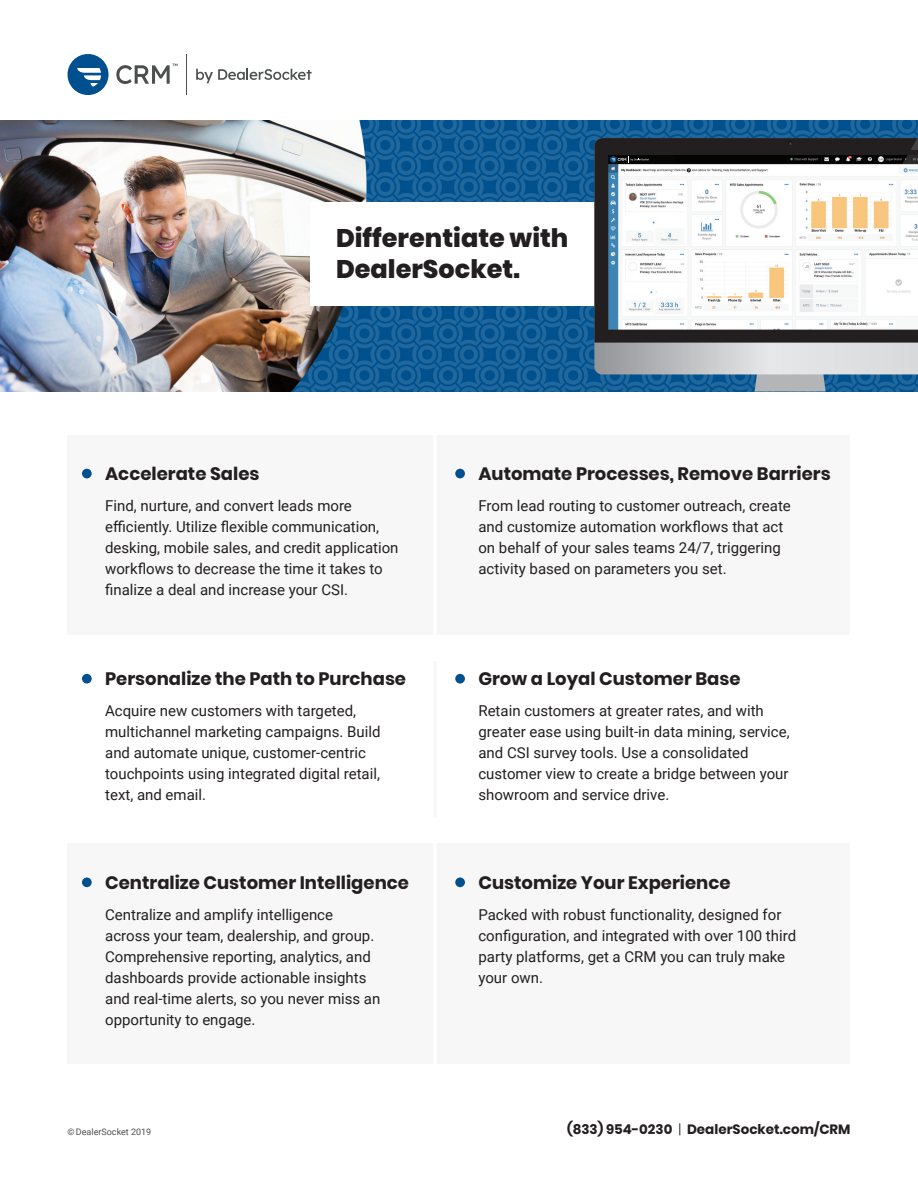
<style>
.page{position:relative;width:918px;height:1188px;background:#fff}
.page>*{position:absolute;margin:0;border:0;box-sizing:border-box;transform-origin:0 0}
.t1{font:800 25.5px/30.6px "Poppins";color:#231f20}
.t2{font:700 18px "Poppins";color:#231f20}
.t3{font:15px/21px "Roboto";color:#231f20}
.t4{font:700 13.5px "Poppins";color:#231f20}
.t5{font:9px "Roboto";color:#4d4f4f}
.s1{font-weight:300}
</style>
<div class="page">
<div style="left:68px;top:843px;width:782px;height:221px;background:#f7f7f8"></div>
<div style="left:68px;top:435px;width:782px;height:200px;background:#f7f7f8"></div>
<img style="left:0;top:120px;width:918px;height:272px">
<div style="left:311px;top:202px;width:527px;height:104px;background:#fff"></div>
<hr style="left:434px;top:420px;width:2px;height:242px;background:#fff">
<hr style="left:434px;top:828px;width:2px;height:248px;background:#fff">
<hr style="left:434px;top:661px;width:2px;height:156px;background:#f7f7f8">
<div style="left:82px;top:469px;width:10px;height:9px;background:#004f8f;border-radius:50%"></div>
<div style="left:455px;top:469px;width:10px;height:9px;background:#004f8f;border-radius:50%"></div>
<div style="left:82px;top:674px;width:10px;height:10px;background:#004f8f;border-radius:50%"></div>
<div style="left:455px;top:674px;width:10px;height:10px;background:#004f8f;border-radius:50%"></div>
<div style="left:82px;top:877px;width:10px;height:10px;background:#004f8f;border-radius:50%"></div>
<div style="left:455px;top:877px;width:10px;height:10px;background:#004f8f;border-radius:50%"></div>
<svg style="left:738px;top:374px;width:104px;height:18px;background:#7c97ac"></svg>
<svg style="left:594px;top:343px;width:324px;height:31px;background:#cbcdcf"></svg>
<div style="left:594px;top:138px;width:204px;height:205px;background:#231f20"></div>
<svg style="left:788px;top:141px;width:4px;height:4px"></svg>
<img style="left:608px;top:154px;width:190px;height:176px">
<svg style="left:798px;top:138px;width:120px;height:205px"></svg>
<div style="left:609px;top:155px;width:65px;height:8px;background:#060705"></div>
<hr style="left:607px;top:150px;width:311px;height:4px;background:#231f20">
<svg style="left:610px;top:156px;width:39px;height:7px"></svg>
<hr style="left:186px;top:54px;width:1px;height:41px;background:#4d4f4f">
<svg style="left:196px;top:69px;width:116px;height:14px"></svg>
<svg style="left:67px;top:54px;width:111px;height:41px"></svg>
<p class="t1" style="left:336px;top:223px;width:234px">Differentiate with<br>DealerSocket.</p>
<p class="t2" style="left:105px;top:463px;width:156px">Accelerate Sales</p>
<p class="t3" style="left:105px;top:495px;width:295px">Find, nurture, and convert leads more efficiently. Utilize flexible communication, desking, mobile sales, and credit application workflows to decrease the time it takes to finalize a deal and increase your CSI.</p>
<p class="t2" style="left:105px;top:669px;width:302px">Personalize the Path to Purchase</p>
<p class="t3" style="left:105px;top:700px;width:277px">Acquire new customers with targeted, multichannel marketing campaigns. Build and automate unique, customer-centric touchpoints using integrated digital retail, text, and email.</p>
<p class="t2" style="left:105px;top:872px;width:305px">Centralize Customer Intelligence</p>
<p class="t3" style="left:105px;top:904px;width:277px">Centralize and amplify intelligence across your team, dealership, and group.<br>Comprehensive reporting, analytics, and dashboards provide actionable insights and real-time alerts, so you never miss an opportunity to engage.</p>
<p class="t2" style="left:478px;top:463px;width:354px">Automate Processes, Remove Barriers</p>
<p class="t3" style="left:478px;top:495px;width:314px">From lead routing to customer outreach, create and customize automation workflows that act on behalf of your sales teams 24/7, triggering activity based on parameters you set.</p>
<p class="t2" style="left:478px;top:669px;width:264px">Grow a Loyal Customer Base</p>
<p class="t3" style="left:478px;top:700px;width:313px">Retain customers at greater rates, and with greater ease using built-in data mining, service, and CSI survey tools. Use a consolidated customer view to create a bridge between your showroom and service drive.</p>
<p class="t2" style="left:478px;top:872px;width:254px">Customize Your Experience</p>
<p class="t3" style="left:478px;top:904px;width:319px">Packed with robust functionality, designed for configuration, and integrated with over 100 third party platforms, get a CRM you can truly make your own.</p>
<p class="t5" style="left:68px;top:1125px;width:85px">© DealerSocket 2019</p>
<p class="t4" style="left:567px;top:1122px;width:285px">(833) 954-0230 <span class="s1">|</span> DealerSocket.com/CRM</p>
</div>
